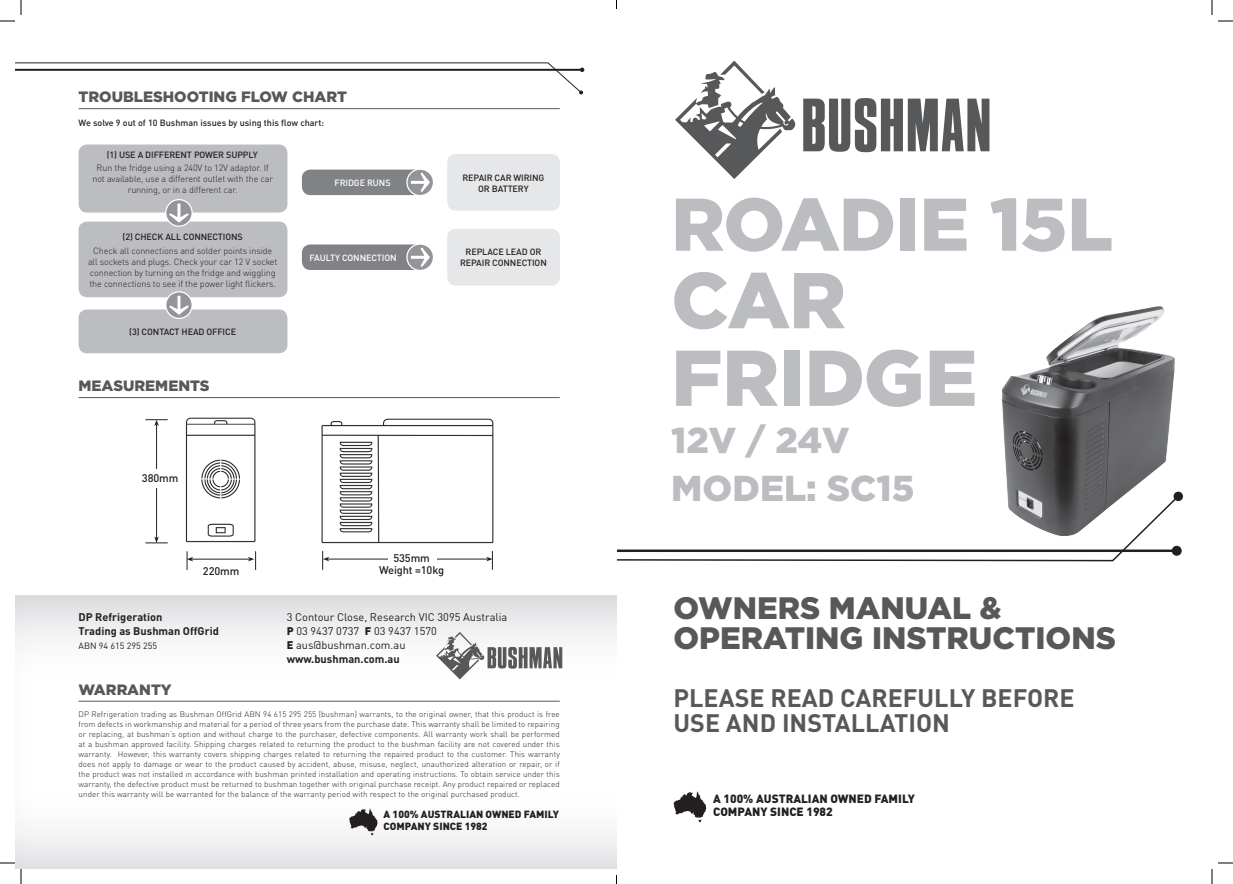
<style>
.page{position:relative;width:1233px;height:884px;background:#fff}
.page>*{position:absolute;margin:0;border:0;box-sizing:border-box;transform-origin:0 0}
.t1{font:900 78.9px/77.6px "Gotham HTF";color:#bcbdc0}
.t2{font:900 74.4px "Gotham HTF";letter-spacing:-.01em;color:#bcbdc0}
.t3{font:900 36px/48px "Gotham HTF";color:#bcbdc0}
.t4{font:900 31px/30px "Gotham HTF";color:#57585a}
.t5{font:700 25px/25px "DIN";color:#57585a}
.t6{font:900 15px "Gotham HTF";color:#57585a}
.t7{font:900 11.9px/13.4px "DIN";color:#231f20}
.t8{font:11px/14px "DIN";color:#231f20}
.t9{font:700 11px/14px "DIN";color:#231f20}
.t10{font:500 11px/12px "DIN";letter-spacing:-.01em;color:#231f20;text-align:center}
.t11{font:900 10.3px/11.7px "DIN";color:#231f20}
.t12{font:300 9px/11px "DINOT";letter-spacing:-.01em;color:#231f20;text-align:center}
.t13{font:500 9px/11px "DIN";letter-spacing:-.01em;color:#231f20;text-align:center}
.t14{font:500 9px "DIN";letter-spacing:-.01em;color:#fff}
.t15{font:9px "DIN";color:#231f20}
.t16{font:300 8px/10px "DINOT";letter-spacing:.01em;color:#231f20;text-align:justify}
.s1{font-weight:900}
.s2{font-weight:700}
</style>
<div class="page">
<svg style="left:349px;top:808px;width:28px;height:27px"></svg>
<hr style="left:79px;top:701px;width:481px;height:1px;background:#57585a">
<svg style="left:15px;top:62px;width:569px;height:32px"></svg>
<svg style="left:436px;top:632px;width:126px;height:47px"></svg>
<hr style="left:79px;top:397px;width:481px;height:1px;background:#57585a">
<div style="left:79px;top:222px;width:208px;height:75px;background:#bcbdc0;border-radius:9px"></div>
<div style="left:79px;top:309px;width:208px;height:44px;background:#bcbdc0;border-radius:9px"></div>
<div style="left:447px;top:154px;width:113px;height:57px;background:#e6e7e9;border-radius:9px"></div>
<div style="left:447px;top:229px;width:113px;height:57px;background:#e6e7e9;border-radius:9px"></div>
<div style="left:79px;top:145px;width:208px;height:68px;background:#bcbdc0;border-radius:9px"></div>
<svg style="left:166px;top:200px;width:26px;height:26px"></svg>
<div style="left:165px;top:199px;width:28px;height:28px;border:1px solid #fff;border-radius:50%"></div>
<svg style="left:168px;top:203px;width:22px;height:21px"></svg>
<svg style="left:166px;top:292px;width:26px;height:26px"></svg>
<div style="left:165px;top:291px;width:28px;height:28px;border:1px solid #fff;border-radius:50%"></div>
<svg style="left:168px;top:295px;width:22px;height:21px"></svg>
<div style="left:302px;top:170px;width:122px;height:25px;background:#808285;border-radius:9px"></div>
<div style="left:302px;top:244px;width:122px;height:26px;background:#808285;border-radius:9px"></div>
<svg style="left:407px;top:169px;width:26px;height:27px"></svg>
<div style="left:406px;top:168px;width:28px;height:28px;border:1px solid #fff;border-radius:50%"></div>
<svg style="left:410px;top:171px;width:21px;height:22px"></svg>
<svg style="left:407px;top:244px;width:26px;height:26px"></svg>
<div style="left:406px;top:243px;width:28px;height:28px;border:1px solid #fff;border-radius:50%"></div>
<svg style="left:410px;top:246px;width:21px;height:22px"></svg>
<hr style="left:79px;top:108px;width:481px;height:1px;background:#57585a">
<svg style="left:675px;top:61px;width:121px;height:118px"></svg>
<svg style="left:803px;top:98px;width:186px;height:54px"></svg>
<svg style="left:673px;top:791px;width:33px;height:31px"></svg>
<img style="left:1001px;top:306px;width:177px;height:188px">
<div style="left:1171px;top:546px;width:10px;height:10px;background:#231f20;border-radius:50%"></div>
<svg style="left:617px;top:494px;width:563px;height:68px"></svg>
<div style="left:1173px;top:492px;width:10px;height:9px;background:#231f20;border-radius:50%"></div>
<img style="left:321px;top:418px;width:173px;height:126px">
<img style="left:185px;top:417px;width:71px;height:126px">
<hr style="left:156px;top:424px;width:1px;height:114px;background:#231f20">
<svg style="left:145px;top:419px;width:23px;height:7px"></svg>
<svg style="left:145px;top:537px;width:23px;height:7px"></svg>
<hr style="left:191px;top:559px;width:58px;height:1px;background:#231f20">
<svg style="left:187px;top:551px;width:6px;height:19px"></svg>
<svg style="left:248px;top:551px;width:8px;height:19px"></svg>
<hr style="left:328px;top:559px;width:160px;height:1px;background:#231f20">
<svg style="left:322px;top:551px;width:7px;height:19px"></svg>
<svg style="left:486px;top:551px;width:7px;height:19px"></svg>
<div style="left:388px;top:551px;width:48px;height:15px;background:#fff"></div>
<div style="left:132px;top:469px;width:49px;height:19px;background:#fff"></div>
<svg style="left:1218px;top:20px;width:15px;height:2px"></svg>
<svg style="left:1218px;top:862px;width:15px;height:2px"></svg>
<svg style="left:0;top:0;width:22px;height:22px"></svg>
<svg style="left:0;top:862px;width:22px;height:22px"></svg>
<svg style="left:1211px;top:0;width:1px;height:15px"></svg>
<svg style="left:1211px;top:869px;width:1px;height:15px"></svg>
<h3 class="t6" style="left:79px;top:89px;width:270px">TROUBLESHOOTING FLOW CHART</h3>
<p class="t13" style="left:79px;top:117px;width:247px">We solve 9 out of 10 Bushman issues by using this flow chart:</p>
<p class="t13" style="left:107px;top:149px;width:153px">(1) USE A DIFFERENT POWER SUPPLY</p>
<p class="t12" style="left:92px;top:163px;width:182px">Run the fridge using a 240V to 12V adaptor. If not available, use a different outlet with the car running, or in a different car.</p>
<p class="t13" style="left:123px;top:231px;width:122px">(2) CHECK ALL CONNECTIONS</p>
<p class="t12" style="left:88px;top:245px;width:191px">Check all connections and solder points inside all sockets and plugs. Check your car 12 V socket connection by turning on the fridge and wiggling the connections to see if the power light flickers.</p>
<p class="t13" style="left:129px;top:326px;width:108px">(3) CONTACT HEAD OFFICE</p>
<h3 class="t6" style="left:79px;top:377px;width:132px">MEASUREMENTS</h3>
<p class="t14" style="left:334px;top:177px;width:58px">FRIDGE RUNS</p>
<p class="t14" style="left:310px;top:252px;width:88px">FAULTY CONNECTION</p>
<p class="t13" style="left:462px;top:171px;width:84px">REPAIR CAR WIRING<br>OR BATTERY</p>
<p class="t13" style="left:460px;top:246px;width:88px">REPLACE LEAD OR<br>REPAIR CONNECTION</p>
<h3 class="t10" style="left:142px;top:472px;width:38px">380mm</h3>
<h3 class="t10" style="left:203px;top:564px;width:38px">220mm</h3>
<h3 class="t10" style="left:379px;top:552px;width:66px">535mm<br>Weight =10kg</h3>
<h3 class="t9" style="left:79px;top:610px;width:142px">DP Refrigeration<br>Trading as Bushman OffGrid</h3>
<p class="t15" style="left:79px;top:640px;width:80px">ABN 94 615 295 255</p>
<h3 class="t8" style="left:287px;top:610px;width:222px">3 Contour Close, Research VIC 3095 Australia<br><span class="s1">P</span> 03 9437 0737 <span class="s1">F</span> 03 9437 1570<br><span class="s1">E</span> aus@bushman.com.au <span class="s2">www.bushman.com.au</span></h3>
<h3 class="t6" style="left:79px;top:681px;width:95px">WARRANTY</h3>
<p class="t16" style="left:79px;top:709px;width:483px">DP Refrigeration trading as Bushman OffGrid ABN 94 615 295 255 (bushman) warrants, to the original owner, that this product is free from defects in workmanship and material for a period of three years from the purchase date. This warranty shall be limited to repairing or replacing, at bushman’s option and without charge to the purchaser, defective components. All warranty work shall be performed at a bushman approved facility. Shipping charges related to returning the product to the bushman facility are not covered under this warranty. However, this warranty covers shipping charges related to returning the repaired product to the customer. This warranty does not apply to damage or wear to the product caused by accident, abuse, misuse, neglect, unauthorized alteration or repair, or if the product was not installed in accordance with bushman printed installation and operating instructions. To obtain service under this warranty, the defective product must be returned to bushman together with original purchase receipt. Any product repaired or replaced under this warranty will be warranted for the balance of the warranty period with respect to the original purchased product.</p>
<p class="t11" style="left:383px;top:808px;width:177px">A 100% AUSTRALIAN OWNED FAMILY<br>COMPANY SINCE 1982</p>
<h2 class="t2" style="left:671px;top:181px;width:443px">ROADIE 15L</h2>
<h1 class="t1" style="left:671px;top:260px;width:308px">CAR<br>FRIDGE</h1>
<h3 class="t3" style="left:671px;top:415px;width:245px">12V / 24V<br>MODEL: SC15</h3>
<h3 class="t4" style="left:673px;top:592px;width:444px">OWNERS MANUAL &amp;<br>OPERATING INSTRUCTIONS</h3>
<h3 class="t5" style="left:673px;top:684px;width:402px">PLEASE READ CAREFULLY BEFORE<br>USE AND INSTALLATION</h3>
<h3 class="t7" style="left:713px;top:791px;width:203px">A 100% AUSTRALIAN OWNED FAMILY<br>COMPANY SINCE 1982</h3>
</div>
